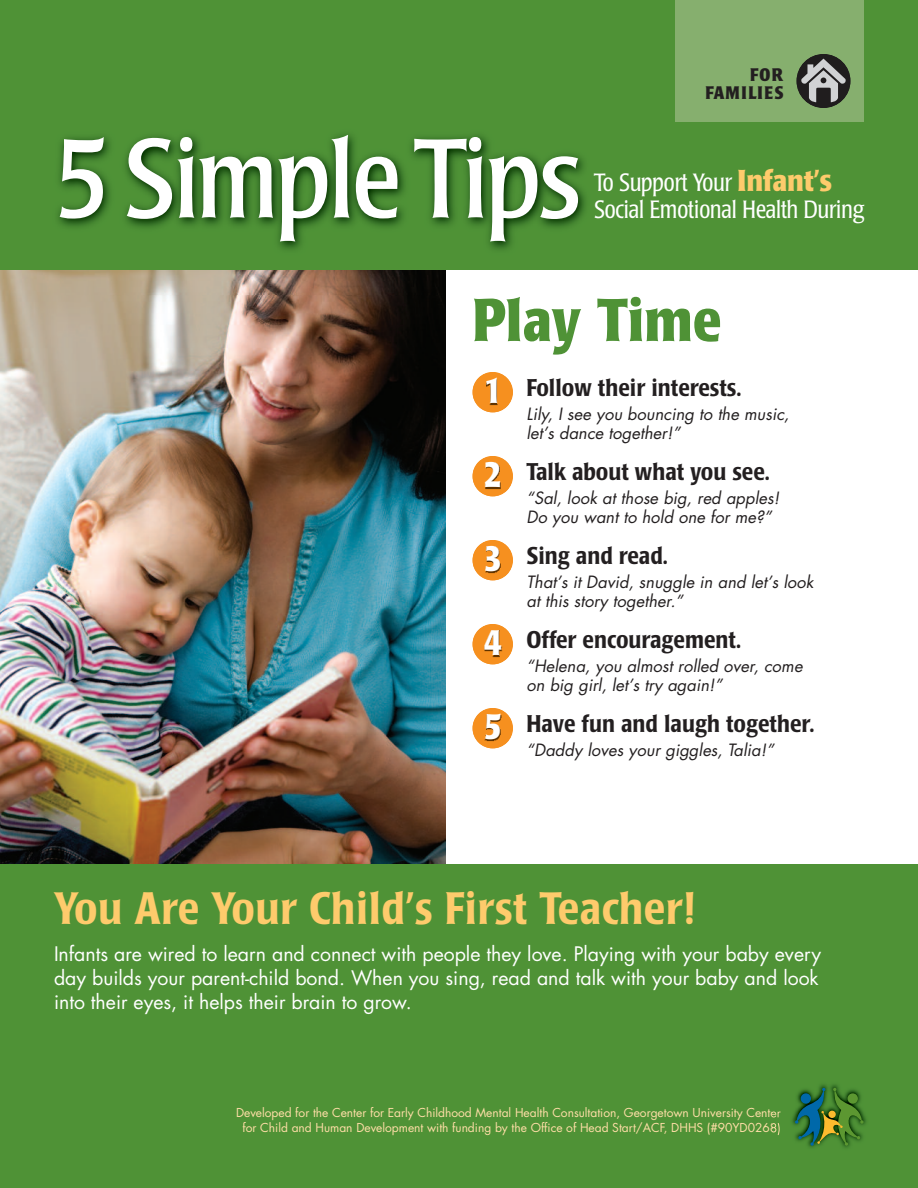
<style>
.page{position:relative;width:918px;height:1188px;background:#fff}
.page>*{position:absolute;margin:0;border:0;box-sizing:border-box;transform-origin:0 0}
.t1{font:condensed 111px "Poppl Laudatio";letter-spacing:-.02em;color:#fff}
.t2{font:700 condensed 60px "Poppl Laudatio";letter-spacing:.015em;color:#4f9236}
.t3{font:500 condensed 45px "Poppl Laudatio";letter-spacing:.01em;color:#fecb6c}
.t4{font:700 condensed 36px "Poppl Laudatio";color:#fff}
.t5{font:300 condensed 24.75px/27px "Poppl Laudatio";color:#fff}
.t6{font:500 condensed 24px "Poppl Laudatio";color:#231f20}
.t7{font:19.5px/24px "Futura";color:#fff;text-align:justify}
.t8{font:700 condensed 18px/18px "Poppl Laudatio";letter-spacing:.07em;color:#231f20;text-align:right}
.t9{font:italic 16.5px/19.5px "Futura";letter-spacing:.005em;color:#231f20}
.t10{font:12px/15px "Futura";color:#ffdea7;text-align:center}
.s1{font-weight:700;font-size:30px;color:#fecb6c}
</style>
<div class="page">
<img style="left:0;top:270px;width:446px;height:594px">
<div style="left:0;top:0;width:918px;height:270px;background:#4f9236"></div>
<div style="left:0;top:864px;width:918px;height:324px;background:#4f9236"></div>
<img style="left:37px;top:134px;width:549px;height:161px">
<img style="left:772px;top:1084px;width:94px;height:64px">
<svg style="left:795px;top:1088px;width:69px;height:58px"></svg>
<div style="left:828px;top:1111px;width:8px;height:7px;background:#fdbb2e;border-radius:50%"></div>
<div style="left:675px;top:0;width:189px;height:122px;background:#86af6e"></div>
<div style="left:796px;top:54px;width:54px;height:54px;background:#201d1e;border-radius:50%"></div>
<svg style="left:800px;top:59px;width:47px;height:43px"></svg>
<img style="left:472px;top:372px;width:41px;height:40px">
<img style="left:472px;top:456px;width:41px;height:40px">
<img style="left:472px;top:540px;width:41px;height:40px">
<img style="left:472px;top:624px;width:41px;height:40px">
<img style="left:472px;top:708px;width:41px;height:40px">
<h1 class="t1" style="left:54px;top:137px;width:528px">5SimpleTips</h1>
<p class="t8" style="left:705px;top:67px;width:79px">FOR<br>FAMILIES</p>
<h3 class="t5" style="left:594px;top:171px;width:272px">To Support Your <span class="s1">Infant’s<br></span>Social Emotional Health During</h3>
<h2 class="t2" style="left:472px;top:294px;width:250px">Play Time</h2>
<h3 class="t6" style="left:526px;top:377px;width:216px">Follow their interests.</h3>
<p class="t9" style="left:526px;top:405px;width:264px">Lily, I see you bouncing to the music, let’s dance together!”</p>
<h3 class="t6" style="left:526px;top:461px;width:245px">Talk about what you see.</h3>
<p class="t9" style="left:526px;top:489px;width:254px">“Sal, look at those big, red apples!<br>Do you want to hold one for me?”</p>
<h3 class="t6" style="left:526px;top:545px;width:143px">Sing and read.</h3>
<p class="t9" style="left:526px;top:573px;width:289px">That’s it David, snuggle in and let’s look at this story together.”</p>
<h3 class="t6" style="left:526px;top:629px;width:216px">Offer encouragement.</h3>
<p class="t9" style="left:526px;top:657px;width:278px">“Helena, you almost rolled over, come on big girl, let’s try again!”</p>
<h3 class="t6" style="left:526px;top:713px;width:290px">Have fun and laugh together.</h3>
<p class="t9" style="left:526px;top:741px;width:249px">“Daddy loves your giggles, Talia!”</p>
<h3 class="t4" style="left:484px;top:375px;width:19px">1</h3>
<h3 class="t4" style="left:484px;top:459px;width:19px">2</h3>
<h3 class="t4" style="left:484px;top:543px;width:19px">3</h3>
<h3 class="t4" style="left:484px;top:627px;width:19px">4</h3>
<h3 class="t4" style="left:484px;top:711px;width:19px">5</h3>
<h3 class="t3" style="left:54px;top:889px;width:642px">You Are Your Child’s First Teacher!</h3>
<p class="t7" style="left:54px;top:944px;width:769px">Infants are wired to learn and connect with people they love. Playing with your baby every day builds your parent-child bond. When you sing, read and talk with your baby and look into their eyes, it helps their brain to grow.</p>
<p class="t10" style="left:236px;top:1106px;width:546px">Developed for the Center for Early Childhood Mental Health Consultation, Georgetown University Center for Child and Human Development with funding by the Office of Head Start/ACF, DHHS (#90YD0268)</p>
</div>
